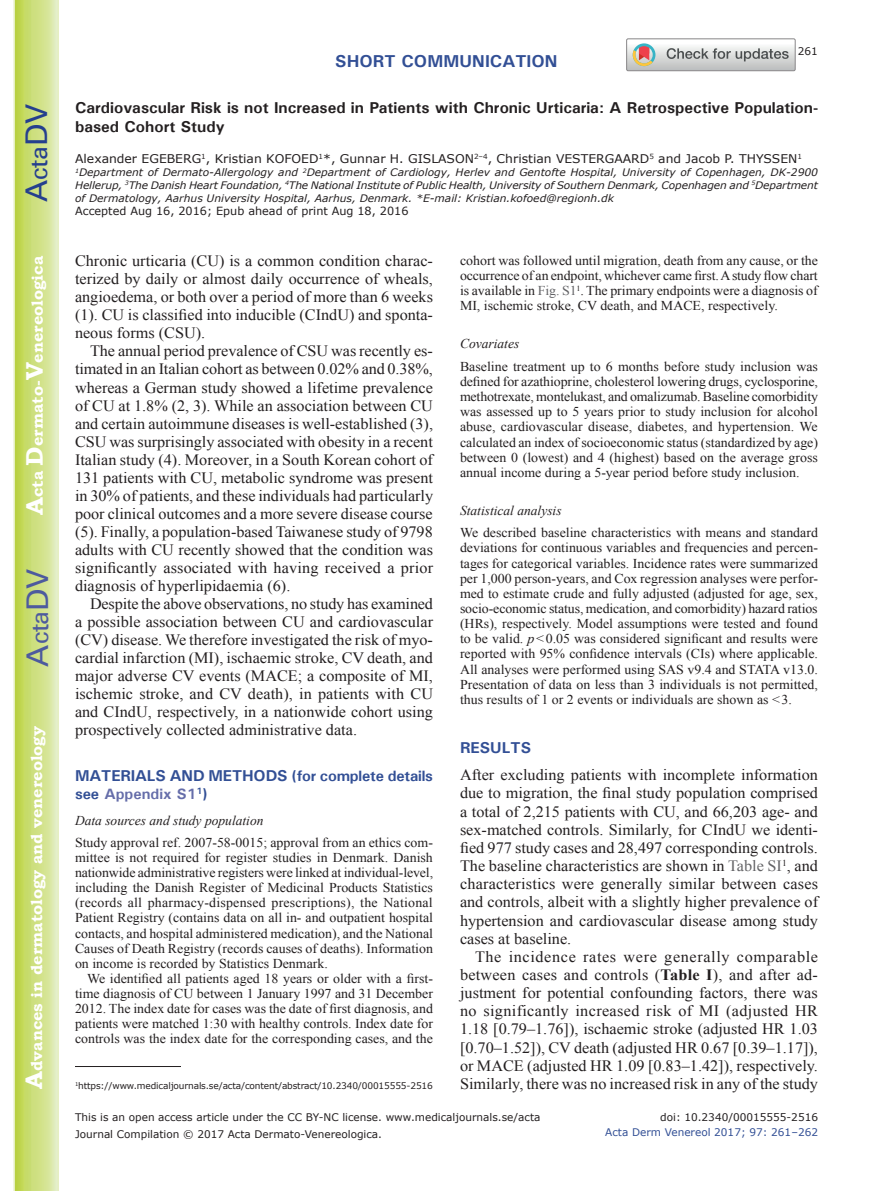
<style>
.page{position:relative;width:893px;height:1191px;background:#fff}
.page>*{position:absolute;margin:0;border:0;box-sizing:border-box;transform-origin:0 0}
.t1{font:30px "Univers";color:#4d5a9e}
.t2{font:30px "Univers";color:#253f8e}
.t3{font:700 17.25px "Univers";color:#324f95}
.t4{font:15.75px/18px "Times New Roman";color:#231f20;text-align:justify}
.t5{font:700 15.75px/18.9px "Univers";color:#231f20}
.t6{font:700 15.75px "Bookman Old Style";color:#fff}
.t7{font:700 15.75px "Univers";letter-spacing:-.01em;color:#324f95}
.t8{font:700 15px "Univers";color:#656da9}
.t9{font:13.5px/15.1px "Times New Roman";color:#231f20;text-align:justify}
.t10{font:italic 13.5px "Times New Roman";color:#231f20}
.t11{font:12px "Verdana";color:#231f20}
.t12{font:11.25px "Verdana";color:#231f20}
.t13{font:10.5px/16.8px "Verdana";color:#231f20}
.t14{font:10.5px "Verdana";color:#324f95}
.t15{font:italic 10.35px/12.8px "Verdana";color:#231f20;text-align:justify}
.t16{font:9px "Verdana";letter-spacing:-.015em;color:#231f20}
.s1{font-size:24px}
.s2{font-size:15px}
.s3{color:#324f95}
.s4{font-size:15.75px;color:#324f95}
.s5{color:#636366}
.s6{font-style:italic}
.s7{font-weight:700}
</style>
<div class="page">
<svg style="left:14px;top:0;width:45px;height:1191px;background:#cfe084"></svg>
<hr style="left:75px;top:1066px;width:106px;height:1px;background:#231f20">
<svg style="left:627px;top:39px;width:168px;height:32px"></svg>
<h1 class="t2" style="left:19px;top:202px;width:100px;rotate:-90deg">A<span class="s1">cta</span>DV</h1>
<p class="t6" style="left:28px;top:515px;width:260px;rotate:-90deg"><span class="s1">A</span>cta <span class="s1">D</span>ermato-<span class="s1">V</span>enereologica</p>
<h1 class="t1" style="left:20px;top:666px;width:100px;rotate:-90deg">A<span class="s1">cta</span>DV</h1>
<p class="t6" style="left:27px;top:1088px;width:364px;rotate:-90deg"><span class="s1">A</span>dvances in dermatology and venereology</p>
<p class="t3" style="left:335px;top:50px;width:224px">SHORT COMMUNICATION</p>
<p class="t13" style="left:798px;top:42px;width:22px">261</p>
<p class="t5" style="left:75px;top:98px;width:745px">Cardiovascular Risk is not Increased in Patients with Chronic Urticaria: A Retrospective Population&shy;based Cohort Study</p>
<p class="t11" style="left:75px;top:151px;width:728px">Alexander EGEBERG<sup>1</sup>, Kristian KOFOED<sup>1</sup>*, Gunnar H. GISLASON<sup>2–4</sup>, Christian VESTERGAARD<sup>5</sup> and Jacob P. THYSSEN<sup>1</sup></p>
<p class="t15" style="left:75px;top:166px;width:744px"><sup>1</sup>Department of Dermato-Allergology and <sup>2</sup>Department of Cardiology, Herlev and Gentofte Hospital, University of Copenhagen, DK-2900<br>Hellerup, <sup>3</sup>The Danish Heart Foundation, <sup>4</sup>The National Institute of Public Health, University of Southern Denmark, Copenhagen and <sup>5</sup>Department of Dermatology, Aarhus University Hospital, Aarhus, Denmark. *E-mail: Kristian.kofoed@regionh.dk</p>
<p class="t12" style="left:75px;top:203px;width:335px">Accepted Aug 16, 2016; Epub ahead of print Aug 18, 2016</p>
<p class="t4" style="left:75px;top:252px;width:359px">Chronic urticaria (CU) is a common condition charac&shy;terized by daily or almost daily occurrence of wheals, angioedema, or both over a period of more than 6 weeks (1). CU is classified into inducible (CIndU) and sponta&shy;neous forms (CSU).</p>
<p class="t4" style="left:75px;top:342px;width:360px;text-indent:15px">The annual period prevalence of CSU was recently es&shy;timated in an Italian cohort as between 0.02% and 0.38%, whereas a German study showed a lifetime prevalence of CU at 1.8% (2, 3). While an association between CU and certain autoimmune diseases is well-established (3), CSU was surprisingly associated with obesity in a recent Italian study (4). Moreover, in a South Korean cohort of 131 patients with CU, metabolic syndrome was present in 30% of patients, and these individuals had particularly poor clinical outcomes and a more severe disease course (5). Finally, a population-based Taiwanese study of 9798 adults with CU recently showed that the condition was significantly associated with having received a prior diagnosis of hyperlipidaemia (6).</p>
<p class="t4" style="left:75px;top:594px;width:360px;text-indent:15px">Despite the above observations, no study has examined a possible association between CU and cardiovascular (CV) disease. We therefore investigated the risk of myo&shy;cardial infarction (MI), ischaemic stroke, CV death, and major adverse CV events (MACE; a composite of MI, ischemic stroke, and CV death), in patients with CU and CIndU, respectively, in a nationwide cohort using prospectively collected administrative data.</p>
<p class="t7" style="left:75px;top:765px;width:359px">MATERIALS AND METHODS (<span class="s2">for complete details</span></p>
<p class="t8" style="left:75px;top:784px;width:134px"><span class="s3">see</span> Appendix S1<sup>1</sup><span class="s4">)</span></p>
<p class="t10" style="left:75px;top:811px;width:190px">Data sources and study population</p>
<p class="t9" style="left:75px;top:835px;width:360px">Study approval ref. 2007-58-0015; approval from an ethics com&shy;mittee is not required for register studies in Denmark. Danish nationwide administrative registers were linked at individual-level, including the Danish Register of Medicinal Products Statistics (records all pharmacy-dispensed prescriptions), the National Patient Registry (contains data on all in- and outpatient hospital contacts, and hospital administered medication), and the National Causes of Death Registry (records causes of deaths). Information on income is recorded by Statistics Denmark.</p>
<p class="t9" style="left:75px;top:970px;width:360px;text-indent:12px">We identified all patients aged 18 years or older with a first&shy;time diagnosis of CU between 1 January 1997 and 31 December 2012. The index date for cases was the date of first diagnosis, and patients were matched 1:30 with healthy controls. Index date for controls was the index date for the corresponding cases, and the</p>
<p class="t16" style="left:75px;top:1079px;width:359px"><sup>1</sup>https://www.medicaljournals.se/acta/content/abstract/10.2340/00015555-2516</p>
<p class="t9" style="left:460px;top:252px;width:360px">cohort was followed until migration, death from any cause, or the occurrence of an endpoint, whichever came first. A study flow chart is available in <span class="s5">Fig. S1</span><sup>1</sup>. The primary endpoints were a diagnosis of MI, ischemic stroke, CV death, and MACE, respectively.</p>
<p class="t10" style="left:460px;top:334px;width:61px">Covariates</p>
<p class="t9" style="left:460px;top:358px;width:360px">Baseline treatment up to 6 months before study inclusion was defined for azathioprine, cholesterol lowering drugs, cyclosporine, methotrexate, montelukast, and omalizumab. Baseline comorbidity was assessed up to 5 years prior to study inclusion for alcohol abuse, cardiovascular disease, diabetes, and hypertension. We calculated an index of socioeconomic status (standardized by age) between 0 (lowest) and 4 (highest) based on the average gross annual income during a 5-year period before study inclusion.</p>
<p class="t10" style="left:460px;top:501px;width:103px">Statistical analysis</p>
<p class="t9" style="left:460px;top:525px;width:360px">We described baseline characteristics with means and standard deviations for continuous variables and frequencies and percen&shy;tages for categorical variables. Incidence rates were summarized per 1,000 person-years, and Cox regression analyses were perfor&shy;med to estimate crude and fully adjusted (adjusted for age, sex, socio-economic status, medication, and comorbidity) hazard ratios (HRs), respectively. Model assumptions were tested and found to be valid. <span class="s6">p</span>&lt;0.05 was considered significant and results were reported with 95% confidence intervals (CIs) where applicable.<br>All analyses were performed using SAS v9.4 and STATA v13.0.<br>Presentation of data on less than 3 individuals is not permitted, thus results of 1 or 2 events or individuals are shown as &lt;3.</p>
<p class="t7" style="left:460px;top:737px;width:73px">RESULTS</p>
<p class="t4" style="left:460px;top:765px;width:360px">After excluding patients with incomplete information due to migration, the final study population comprised a total of 2,215 patients with CU, and 66,203 age- and sex-matched controls. Similarly, for CIndU we identi&shy;fied 977 study cases and 28,497 corresponding controls.<br>The baseline characteristics are shown in <span class="s5">Table SI</span><sup>1</sup>, and characteristics were generally similar between cases and controls, albeit with a slightly higher prevalence of hypertension and cardiovascular disease among study cases at baseline.</p>
<p class="t4" style="left:460px;top:947px;width:360px;text-indent:15px">The incidence rates were generally comparable between cases and controls (<span class="s7">Table I</span>), and after ad&shy;justment for potential confounding factors, there was no significantly increased risk of MI (adjusted HR 1.18 [0.79–1.76]), ischaemic stroke (adjusted HR 1.03 [0.70–1.52]), CV death (adjusted HR 0.67 [0.39–1.17]), or MACE (adjusted HR 1.09 [0.83–1.42]), respectively.<br>Similarly, there was no increased risk in any of the study</p>
<p class="t13" style="left:75px;top:1108px;width:467px">This is an open access article under the CC BY-NC license. www.medicaljournals.se/acta<br>Journal Compilation © 2017 Acta Dermato-Venereologica.</p>
<p class="t13" style="left:660px;top:1108px;width:159px">doi: 10.2340/00015555-2516</p>
<p class="t14" style="left:605px;top:1125px;width:214px">Acta Derm Venereol 2017; 97: 261–262</p>
</div>
